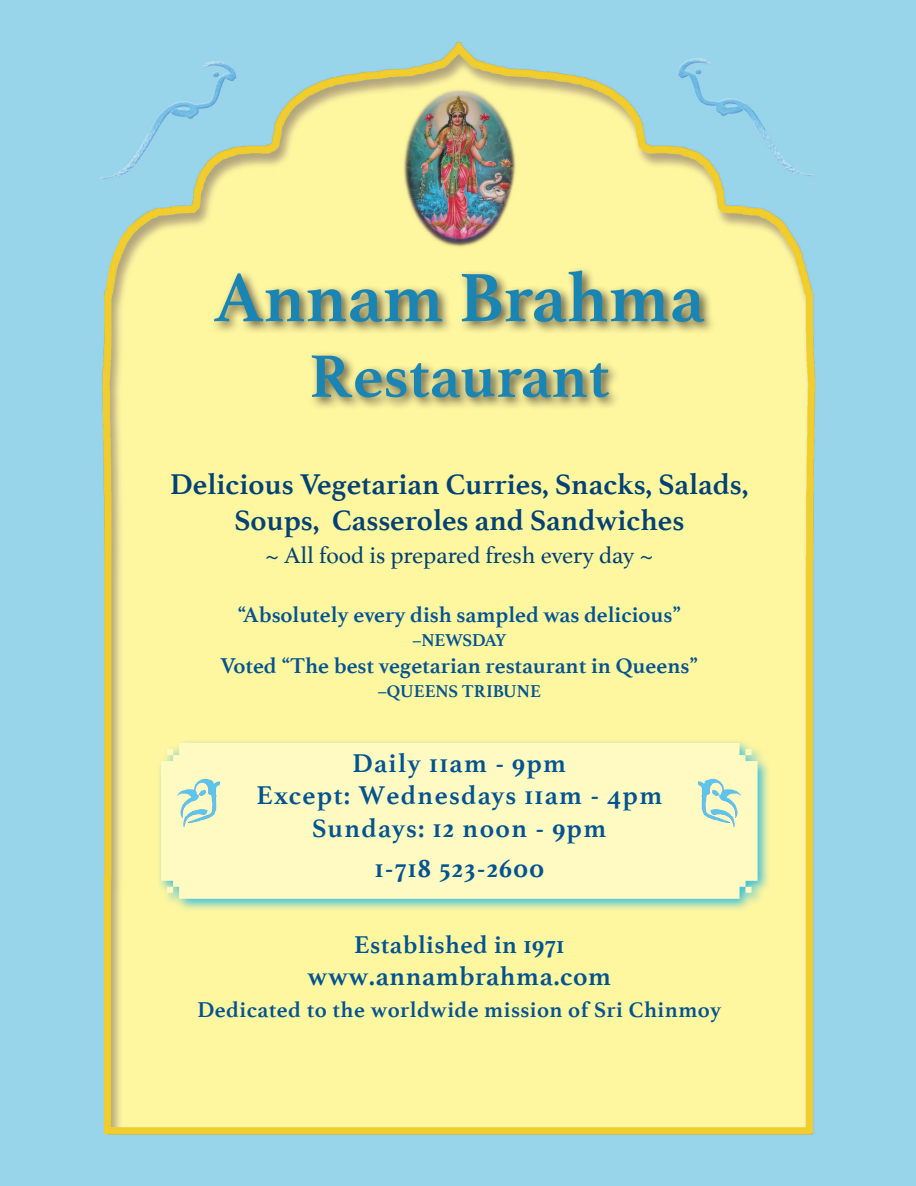
<style>
.page{position:relative;width:916px;height:1186px;background:#fff}
.page>*{position:absolute;margin:0;border:0;box-sizing:border-box;transform-origin:0 0}
.t1{font:700 72px "Athelas";color:#1a84b3}
.t2{font:700 63px "Athelas";color:#1a84b3}
.t3{font:700 30px "Athelas";color:#004176}
.t4{font:700 27px "Athelas";letter-spacing:.05em;color:#005392}
.t5{font:700 27px "Athelas";letter-spacing:.02em;color:#005392}
.t6{font:700 25.5px "Athelas";letter-spacing:.02em;color:#005392}
.t7{font:24px "Athelas";color:#004176}
.t8{font:700 22.5px "Athelas";color:#005392}
.t9{font:700 22.5px "Athelas";letter-spacing:.02em;color:#005392}
.t10{font:700 18px "Athelas";color:#005392}
.t11{font:700 18px "Athelas";letter-spacing:-.025em;color:#005392}
</style>
<div class="page">
<img style="left:0;top:0;width:915px;height:1185px">
<div style="left:156px;top:738px;width:614px;height:174px;background:#00aeef;opacity:.75"></div>
<div style="left:161px;top:743px;width:596px;height:155px;background:#fffac1"></div>
<img style="left:697px;top:778px;width:43px;height:45px">
<img style="left:177px;top:778px;width:43px;height:45px">
<div style="left:210px;top:266px;width:507px;height:144px;background:#231f20;opacity:.75"></div>
<p class="t1" style="left:214px;top:239px;width:492px">Annam Brahma</p>
<p class="t2" style="left:309px;top:325px;width:301px">Restaurant</p>
<p class="t3" style="left:170px;top:459px;width:579px">Delicious Vegetarian Curries, Snacks, Salads,</p>
<p class="t3" style="left:234px;top:495px;width:451px">Soups, Casseroles and Sandwiches</p>
<p class="t7" style="left:265px;top:536px;width:389px">~ All food is prepared fresh every day ~</p>
<p class="t8" style="left:237px;top:596px;width:445px">“Absolutely every dish sampled was delicious”</p>
<p class="t11" style="left:412px;top:625px;width:95px">–NEWSDAY</p>
<p class="t8" style="left:220px;top:647px;width:478px">Voted “The best vegetarian restaurant in Queens”</p>
<p class="t10" style="left:377px;top:676px;width:165px">–QUEENS TRIBUNE</p>
<p class="t4" style="left:352px;top:741px;width:215px">Daily 11am - 9pm</p>
<p class="t4" style="left:256px;top:773px;width:407px">Except: Wednesdays 11am - 4pm</p>
<p class="t4" style="left:312px;top:805px;width:295px">Sundays: 12 noon - 9pm</p>
<p class="t4" style="left:374px;top:846px;width:170px">1-718 523-2600</p>
<p class="t6" style="left:354px;top:923px;width:212px">Established in 1971</p>
<p class="t5" style="left:307px;top:954px;width:305px">www.annambrahma.com</p>
<p class="t9" style="left:197px;top:991px;width:525px">Dedicated to the worldwide mission of Sri Chinmoy</p>
</div>
